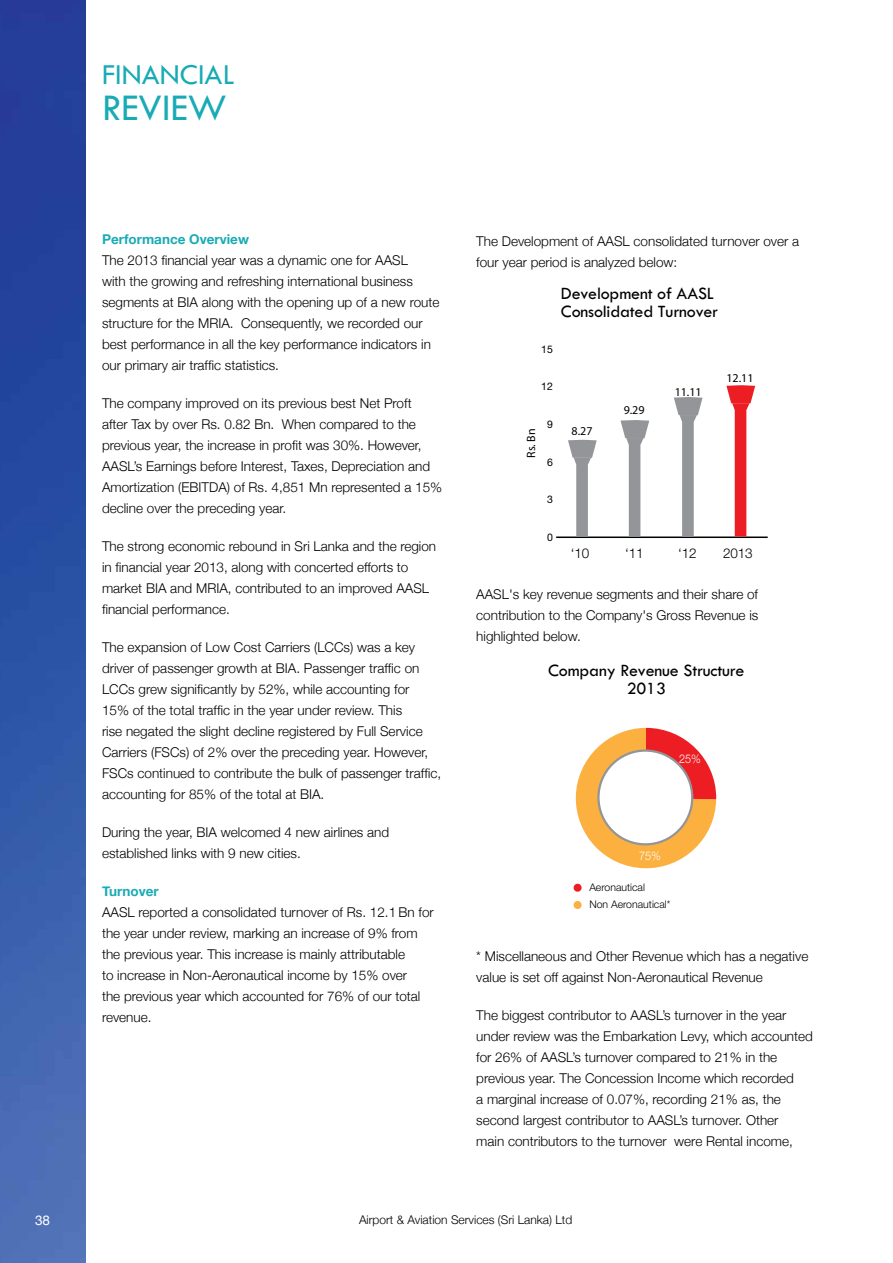
<style>
.page{position:relative;width:893px;height:1263px;background:#fff}
.page>*{position:absolute;margin:0;border:0;box-sizing:border-box;transform-origin:0 0}
.t1{font:39px "Tw Cen";color:#19abb5}
.t2{font:30px "Tw Cen";color:#19abb5}
.t3{font:18px/18.6px "Tw Cen";letter-spacing:-.01em;color:#000}
.t4{font:300 13.5px/21px "Helvetica Neue";color:#000}
.t5{font:700 13.5px "Helvetica Neue";color:#19abb5}
.t6{font:13.5px "Helvetica Neue";color:#fff}
.t7{font:300 12px "Helvetica Neue";color:#000}
.t8{font:12px "Myriad Pro";color:#000}
.t9{font:300 12px "Helvetica Neue";color:#fff;scale:.91 1}
.t10{font:300 10.5px/16.5px "Helvetica Neue";color:#000}
.t11{font:10.5px "Helvetica Neue";color:#000}
</style>
<div class="page">
<img style="left:0;top:0;width:85px;height:1263px">
<hr style="left:556px;top:536px;width:212px;height:2px;background:#000">
<svg style="left:726px;top:385px;width:29px;height:151px"></svg>
<svg style="left:674px;top:397px;width:29px;height:139px"></svg>
<svg style="left:620px;top:420px;width:29px;height:116px"></svg>
<svg style="left:568px;top:440px;width:29px;height:96px"></svg>
<svg style="left:575px;top:728px;width:141px;height:141px"></svg>
<div style="left:574px;top:884px;width:8px;height:8px;background:#ed1d24;border-radius:50%"></div>
<div style="left:574px;top:901px;width:8px;height:8px;background:#fbb040;border-radius:50%"></div>
<div style="left:597px;top:749px;width:96px;height:96px;border:4px solid #939598;border-radius:50%"></div>
<div style="left:600px;top:752px;width:91px;height:91px;background:#fff;border-radius:50%"></div>
<h2 class="t2" style="left:102px;top:57px;width:134px">FINANCIAL</h2>
<h1 class="t1" style="left:102px;top:85px;width:126px">REVIEW</h1>
<p class="t5" style="left:102px;top:228px;width:149px">Performance Overview</p>
<p class="t4" style="left:102px;top:248px;width:339px">The 2013 financial year was a dynamic one for AASL<br>with the growing and refreshing international business segments at BIA along with the opening up of a new route structure for the MRIA. Consequently, we recorded our best performance in all the key performance indicators in our primary air traffic statistics.</p>
<p class="t4" style="left:102px;top:391px;width:342px">The company improved on its previous best Net Proft<br>after Tax by over Rs. 0.82 Bn. When compared to the previous year, the increase in profit was 30%. However, AASL’s Earnings before Interest, Taxes, Depreciation and Amortization (EBITDA) of Rs. 4,851 Mn represented a 15% decline over the preceding year.</p>
<p class="t4" style="left:102px;top:534px;width:336px">The strong economic rebound in Sri Lanka and the region in financial year 2013, along with concerted efforts to market BIA and MRIA, contributed to an improved AASL financial performance.</p>
<p class="t4" style="left:102px;top:635px;width:341px">The expansion of Low Cost Carriers (LCCs) was a key driver of passenger growth at BIA. Passenger traffic on LCCs grew significantly by 52%, while accounting for<br>15% of the total traffic in the year under review. This<br>rise negated the slight decline registered by Full Service Carriers (FSCs) of 2% over the preceding year. However, FSCs continued to contribute the bulk of passenger traffic, accounting for 85% of the total at BIA.</p>
<p class="t4" style="left:102px;top:821px;width:289px">During the year, BIA welcomed 4 new airlines and established links with 9 new cities.</p>
<p class="t5" style="left:102px;top:880px;width:58px">Turnover</p>
<p class="t4" style="left:102px;top:901px;width:333px">AASL reported a consolidated turnover of Rs. 12.1 Bn for the year under review, marking an increase of 9% from the previous year. This increase is mainly attributable<br>to increase in Non-Aeronautical income by 15% over<br>the previous year which accounted for 76% of our total revenue.</p>
<p class="t4" style="left:476px;top:230px;width:324px">The Development of AASL consolidated turnover over a four year period is analyzed below:</p>
<h3 class="t3" style="left:561px;top:284px;width:159px">Development of AASL<br>Consolidated Turnover</h3>
<p class="t11" style="left:541px;top:341px;width:13px">15</p>
<p class="t11" style="left:541px;top:379px;width:13px">12</p>
<p class="t8" style="left:524px;top:458px;width:31px;rotate:-90deg">Rs. Bn</p>
<p class="t11" style="left:547px;top:417px;width:7px">9</p>
<p class="t11" style="left:547px;top:454px;width:7px">6</p>
<p class="t8" style="left:571px;top:423px;width:22px">8.27</p>
<p class="t8" style="left:624px;top:403px;width:22px">9.29</p>
<p class="t8" style="left:675px;top:384px;width:29px">11.11</p>
<p class="t8" style="left:726px;top:371px;width:29px">12.11</p>
<p class="t11" style="left:547px;top:492px;width:7px">3</p>
<p class="t11" style="left:547px;top:530px;width:7px">0</p>
<p class="t4" style="left:571px;top:542px;width:20px">‘10</p>
<p class="t4" style="left:625px;top:542px;width:20px">‘11</p>
<p class="t4" style="left:678px;top:542px;width:20px">‘12</p>
<p class="t4" style="left:723px;top:542px;width:31px">2013</p>
<p class="t4" style="left:476px;top:583px;width:284px;text-align:justify">AASL's key revenue segments and their share of contribution to the Company's Gross Revenue is highlighted below.</p>
<h3 class="t3" style="left:548px;top:661px;width:198px;text-align:center">Company Revenue Structure<br>2013</h3>
<p class="t9" style="left:679px;top:749px;width:25px">25%</p>
<p class="t9" style="left:639px;top:846px;width:25px">75%</p>
<p class="t10" style="left:589px;top:879px;width:83px">Aeronautical<br>Non Aeronautical*</p>
<p class="t4" style="left:476px;top:945px;width:334px">* Miscellaneous and Other Revenue which has a negative value is set off against Non-Aeronautical Revenue</p>
<p class="t4" style="left:476px;top:1004px;width:338px">The biggest contributor to AASL’s turnover in the year under review was the Embarkation Levy, which accounted for 26% of AASL’s turnover compared to 21% in the previous year. The Concession Income which recorded<br>a marginal increase of 0.07%, recording 21% as, the second largest contributor to AASL’s turnover. Other<br>main contributors to the turnover were Rental income,</p>
<p class="t6" style="left:35px;top:1210px;width:17px">38</p>
<p class="t7" style="left:359px;top:1209px;width:215px">Airport &amp; Aviation Services (Sri Lanka) Ltd</p>
</div>
